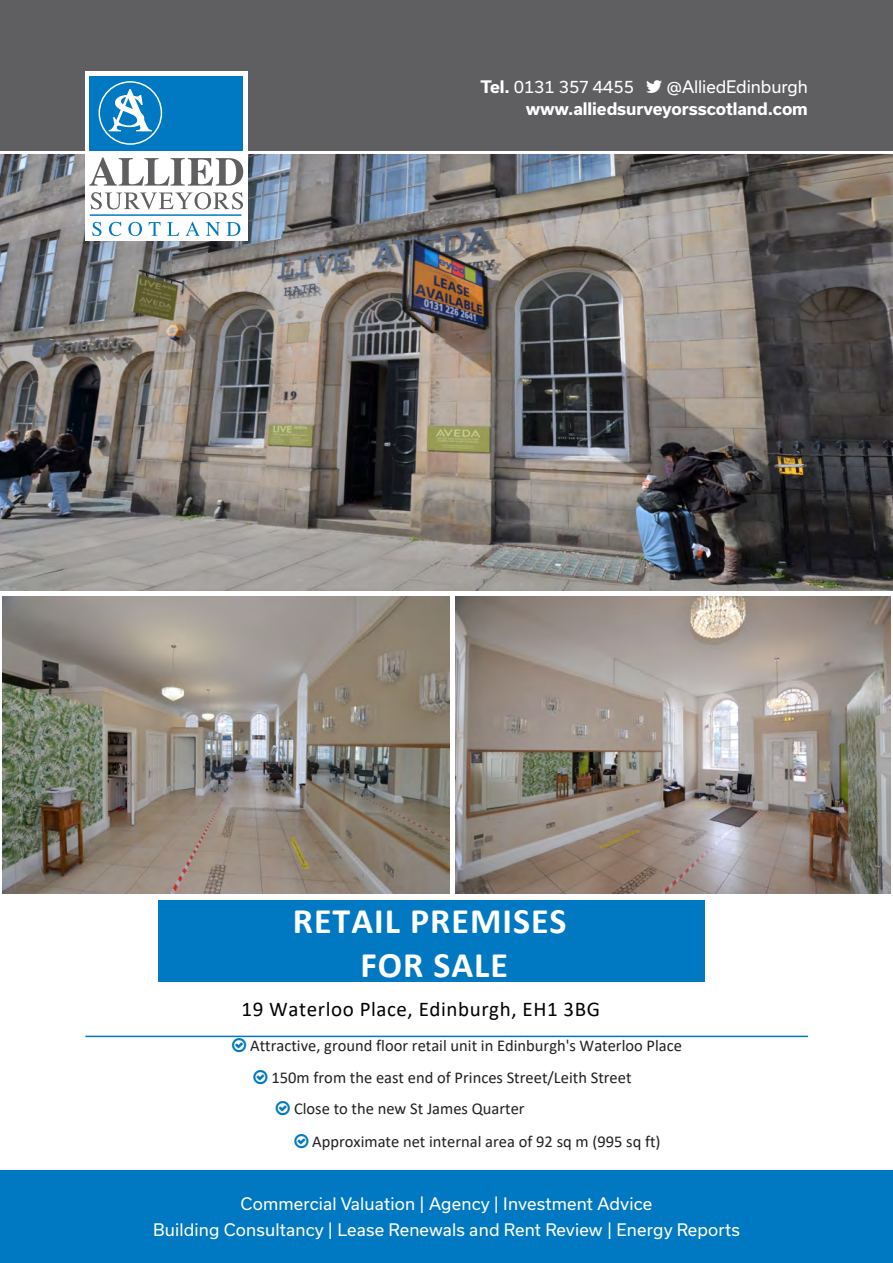
<style>
.page{position:relative;width:893px;height:1263px;background:#fff}
.page>*{position:absolute;margin:0;border:0;box-sizing:border-box;transform-origin:0 0}
.t1{font:700 36px/43.2px "Calibri";letter-spacing:.025em;color:#fff;text-align:center}
.t2{font:21px "Calibri";letter-spacing:.025em;color:#000}
.t3{font:16.5px "Calibri";color:#231f20}
.t4{font:16.5px/25.5px "Usual";letter-spacing:.01em;color:#fff;text-align:center}
.t5{font:700 16.5px "Usual";letter-spacing:-.005em;color:#fff}
.s1{font-weight:700}
</style>
<div class="page">
<img style="left:0;top:154px;width:893px;height:437px">
<div style="left:0;top:0;width:893px;height:151px;background:#5f5f62"></div>
<div style="left:0;top:1171px;width:893px;height:92px;background:#0079c2"></div>
<div style="left:85px;top:71px;width:162px;height:170px;background:#fff"></div>
<div style="left:89px;top:76px;width:154px;height:75px;background:#0079c2"></div>
<div style="left:99px;top:81px;width:63px;height:64px;border:1px solid #fff;border-radius:50%"></div>
<svg style="left:109px;top:89px;width:43px;height:42px"></svg>
<div style="left:158px;top:900px;width:546px;height:81px;background:#0079c2"></div>
<hr style="left:85px;top:1036px;width:723px;height:1px;background:#0079c2">
<hr style="left:90px;top:215px;width:151px;height:1px;background:#0079c2">
<svg style="left:89px;top:158px;width:154px;height:28px"></svg>
<svg style="left:91px;top:192px;width:152px;height:17px"></svg>
<svg style="left:92px;top:222px;width:9px;height:14px"></svg>
<svg style="left:109px;top:222px;width:13px;height:14px"></svg>
<svg style="left:128px;top:222px;width:14px;height:14px"></svg>
<svg style="left:149px;top:222px;width:12px;height:14px"></svg>
<svg style="left:167px;top:222px;width:12px;height:14px"></svg>
<svg style="left:185px;top:222px;width:15px;height:14px"></svg>
<svg style="left:206px;top:222px;width:14px;height:14px"></svg>
<svg style="left:226px;top:222px;width:14px;height:14px"></svg>
<img style="left:3px;top:596px;width:446px;height:297px">
<img style="left:456px;top:596px;width:434px;height:297px">
<p class="t4" style="left:480px;top:74px;width:155px"><span class="s1">Tel.</span> 0131 357 4455</p>
<p class="t4" style="left:667px;top:74px;width:142px">@AlliedEdinburgh</p>
<p class="t5" style="left:526px;top:99px;width:284px">www.alliedsurveyorsscotland.com</p>
<p class="t1" style="left:293px;top:899px;width:275px">RETAIL PREMISES<br>FOR SALE</p>
<p class="t2" style="left:241px;top:994px;width:360px">19 Waterloo Place, Edinburgh, EH1 3BG</p>
<p class="t3" style="left:250px;top:1034px;width:433px">Attractive, ground floor retail unit in Edinburgh's Waterloo Place</p>
<p class="t3" style="left:271px;top:1066px;width:362px">150m from the east end of Princes Street/Leith Street</p>
<p class="t3" style="left:294px;top:1097px;width:232px">Close to the new St James Quarter</p>
<p class="t3" style="left:312px;top:1129px;width:350px">Approximate net internal area of 92 sq m (995 sq ft)</p>
<p class="t4" style="left:153px;top:1191px;width:588px">Commercial Valuation | Agency | Investment Advice<br>Building Consultancy | Lease Renewals and Rent Review | Energy Reports</p>
</div>
